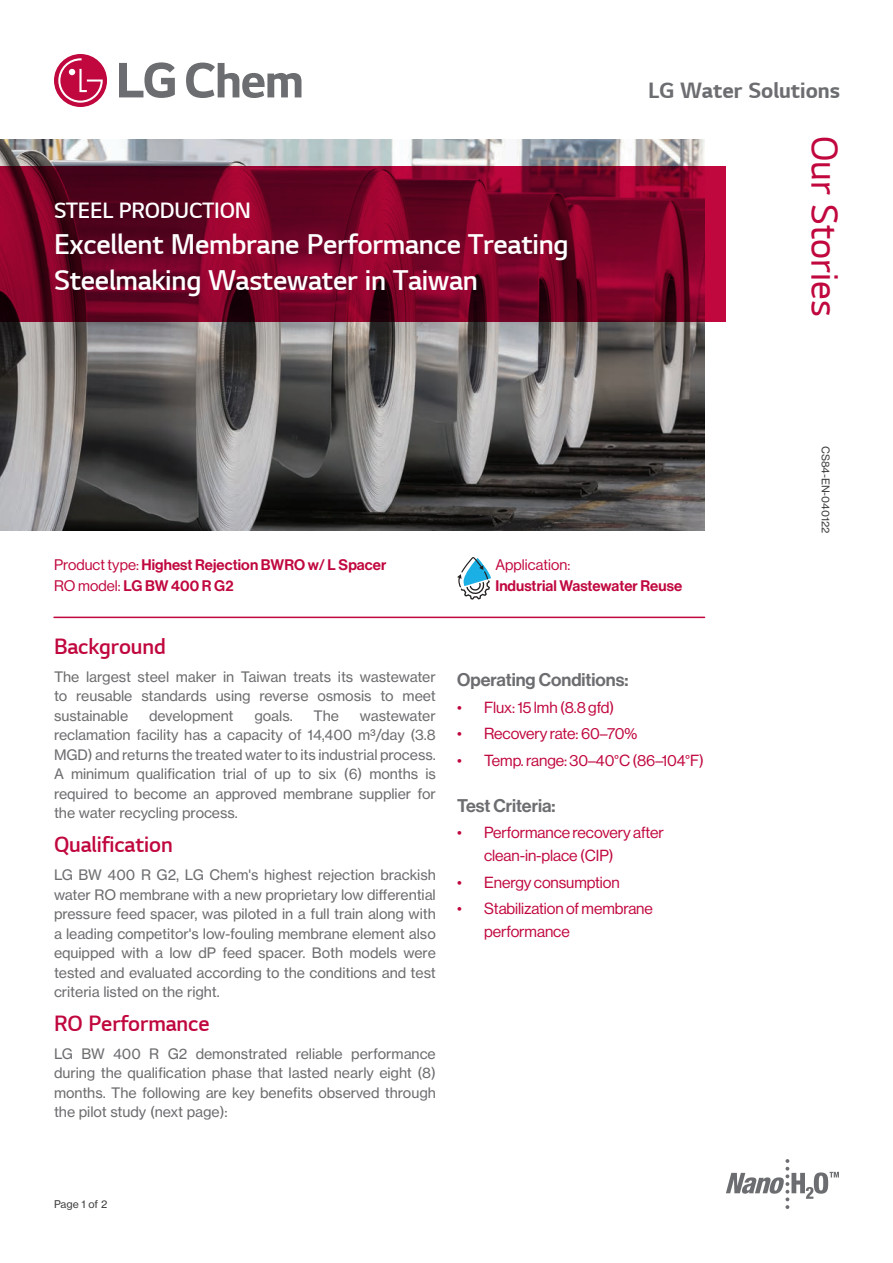
<style>
.page{position:relative;width:893px;height:1263px;background:#fff}
.page>*{position:absolute;margin:0;border:0;box-sizing:border-box;transform-origin:0 0}
.t1{font:36px "LG Sm Ha R";color:#c0073e}
.t2{font:27px/36px "LG Sm Ha SB";letter-spacing:-.01em;color:#fff}
.body{font:21px "LG Sm Ha SB";letter-spacing:-.005em;color:#c0073e}
.t3{font:21px "LG Sm Ha B";color:#6c6d70}
.t4{font:21px "LG Sm Ha SB";letter-spacing:-.01em;color:#fff}
.t5{font:18px "N Haas Grotesk DS Pro 65 Md";color:#6c6d70}
.t6{font:15.75px/22.5px "N Haas Grotesk DS Pro 55 Rg";letter-spacing:-.005em;color:#c0073e}
.case_study_categorie{font:15px "N Haas Grotesk DS Pro 65 Md";letter-spacing:.005em;color:#c0073e}
.case_study_categorie-2{font:15px "N Haas Grotesk DS Pro 55 Rg";letter-spacing:.005em;color:#c0073e}
.body-2{font:14.25px/19.5px "N Haas Grotesk TX Pro 55 Rg";letter-spacing:-.005em;color:#6c6d70;text-align:justify}
.t7{font:10.5px "N Haas Grotesk TX Pro 55 Rg";color:#3e3e3f}
.s1{font-family:"N Haas Grotesk DS Pro 55 Rg"}
</style>
<div class="page">
<div style="left:54px;top:54px;width:53px;height:53px;background:#c0073e;border-radius:50%"></div>
<svg style="left:58px;top:58px;width:45px;height:45px"></svg>
<svg style="left:119px;top:62px;width:56px;height:36px"></svg>
<svg style="left:186px;top:63px;width:115px;height:35px"></svg>
<svg style="left:726px;top:1159px;width:113px;height:50px"></svg>
<img style="left:0;top:139px;width:705px;height:392px">
<svg style="left:0;top:166px;width:726px;height:156px"></svg>
<hr style="left:54px;top:617px;width:651px;height:1px;background:#c0073e">
<svg style="left:457px;top:557px;width:34px;height:43px"></svg>
<p class="t4" style="left:54px;top:200px;width:199px">STEEL PRODUCTION</p>
<p class="t2" style="left:54px;top:228px;width:516px">Excellent Membrane Performance Treating<br>Steelmaking Wastewater in Taiwan</p>
<h3 class="t3" style="left:648px;top:80px;width:194px">LG Water Solutions</h3>
<h1 class="t1" style="left:842px;top:136px;width:182px;rotate:90deg">Our Stories</h1>
<p class="t7" style="left:832px;top:446px;width:89px;rotate:90deg">CS84-EN-040122</p>
<p class="case_study_categorie" style="left:54px;top:556px;width:334px"><span class="s1">Product type:</span> Highest Rejection BWRO w/ L Spacer</p>
<p class="case_study_categorie" style="left:54px;top:577px;width:181px"><span class="s1">RO model:</span> LG BW 400 R G2</p>
<p class="body" style="left:54px;top:636px;width:113px">Background</p>
<p class="body-2" style="left:54px;top:667px;width:383px">The largest steel maker in Taiwan treats its wastewater to reusable standards using reverse osmosis to meet sustainable</p>
<p class="body-2" style="left:149px;top:706px;width:86px">development</p>
<p class="body-2" style="left:254px;top:706px;width:40px">goals.</p>
<p class="body-2" style="left:314px;top:706px;width:27px">The</p>
<p class="body-2" style="left:54px;top:706px;width:383px;text-indent:306px">wastewater reclamation facility has a capacity of 14,400 m³/day (3.8<br>MGD) and returns the treated water to its industrial process.<br>A minimum qualification trial of up to six (6) months is required to become an approved membrane supplier for the water recycling process.</p>
<p class="body" style="left:54px;top:834px;width:120px">Qualification</p>
<p class="body-2" style="left:54px;top:865px;width:383px">LG BW 400 R G2, LG Chem's highest rejection brackish water RO membrane with a new proprietary low differential pressure feed spacer, was piloted in a full train along with a leading competitor's low-fouling membrane element also equipped with a low dP feed spacer. Both models were tested and evaluated according to the conditions and test criteria listed on the right.</p>
<p class="body" style="left:54px;top:1013px;width:157px">RO Performance</p>
<p class="body-2" style="left:54px;top:1044px;width:383px">LG BW 400 R G2 demonstrated reliable performance during the qualification phase that lasted nearly eight (8) months. The following are key benefits observed through the pilot study (next page):</p>
<p class="case_study_categorie-2" style="left:495px;top:556px;width:76px">Application:</p>
<p class="case_study_categorie" style="left:495px;top:577px;width:188px">Industrial Wastewater Reuse</p>
<p class="t5" style="left:457px;top:669px;width:173px">Operating Conditions:</p>
<p class="t6" style="left:457px;top:696px;width:159px">• Flux: 15 lmh (8.8 gfd)</p>
<p class="t6" style="left:457px;top:723px;width:182px">• Recovery rate: 60–70%</p>
<p class="t6" style="left:457px;top:749px;width:248px">• Temp. range: 30–40°C (86–104°F)</p>
<p class="t5" style="left:457px;top:795px;width:100px">Test Criteria:</p>
<p class="t6" style="left:484px;top:822px;width:181px;text-indent:-27px">• Performance recovery after clean-in-place (CIP)</p>
<p class="t6" style="left:457px;top:871px;width:164px">• Energy consumption</p>
<p class="t6" style="left:484px;top:898px;width:170px;text-indent:-27px">• Stabilization of membrane performance</p>
<p class="t7" style="left:54px;top:1197px;width:55px">Page 1 of 2</p>
</div>
